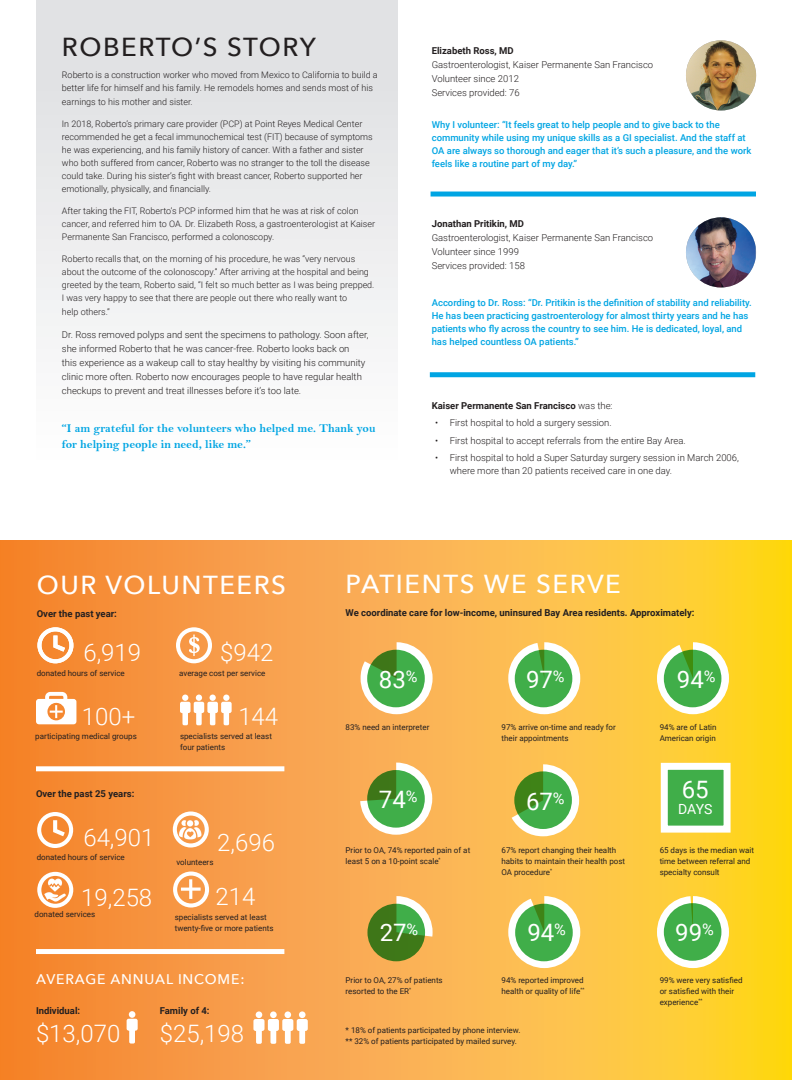
<style>
.page{position:relative;width:792px;height:1080px;background:#fff}
.page>*{position:absolute;margin:0;border:0;box-sizing:border-box;transform-origin:0 0}
.Subhead{font:500 26px "Avenir Next";letter-spacing:.06em;color:#fff}
.t1{font:500 26px "Avenir Next";letter-spacing:.055em;color:#231f20}
.Numbers{font:300 24px "Roboto";color:#fff}
.t2{font:24px "Roboto";color:#fff}
.t3{font:500 14px "Avenir Next";letter-spacing:.06em;color:#fff}
.t4{font:14px "Roboto";color:#fff}
.quotes{font:12px/15.5px "Bell MT Bold";color:#00a5e3}
.Body{font:300 9.5px/14px "Roboto";color:#231f20}
.Body-2{font:500 9.5px/13px "Roboto";color:#00a5e3}
.Body-3{font:700 9.5px "Roboto";color:#231f20}
.t5{font:300 9px/13px "Roboto";color:#231f20}
.Small_body{font:8px/11px "Roboto";color:#231f20}
.s1{font-weight:700}
.s2{font-weight:300}
</style>
<div class="page">
<div style="left:36px;top:0;width:361px;height:491px;background:linear-gradient(to bottom,#dddee0,#fff)"></div>
<svg style="left:0;top:540px;width:792px;height:540px;background:#faad41"></svg>
<svg style="left:396px;top:896px;width:37px;height:41px"></svg>
<svg style="left:360px;top:763px;width:72px;height:72px"></svg>
<img style="left:686px;top:217px;width:70px;height:70px">
<img style="left:686px;top:40px;width:70px;height:70px;border-radius:35px">
<div style="left:431px;top:192px;width:325px;height:5px;background:#00a5e3"></div>
<div style="left:430px;top:372px;width:325px;height:5px;background:#00a5e3"></div>
<svg style="left:37px;top:872px;width:36px;height:36px"></svg>
<img style="left:42px;top:879px;width:26px;height:26px">
<svg style="left:37px;top:812px;width:36px;height:36px"></svg>
<svg style="left:173px;top:811px;width:36px;height:37px"></svg>
<img style="left:173px;top:814px;width:34px;height:34px">
<svg style="left:173px;top:872px;width:36px;height:36px"></svg>
<div style="left:663px;top:764px;width:64px;height:65px;background:#40ae49"></div>
<div style="left:661px;top:763px;width:70px;height:70px;border:7px solid #fff"></div>
<svg style="left:36px;top:692px;width:40px;height:32px"></svg>
<svg style="left:176px;top:627px;width:36px;height:37px"></svg>
<svg style="left:180px;top:695px;width:52px;height:30px"></svg>
<div style="left:36px;top:766px;width:248px;height:5px;background:#fff"></div>
<div style="left:36px;top:949px;width:248px;height:5px;background:#fff"></div>
<svg style="left:361px;top:642px;width:72px;height:72px"></svg>
<svg style="left:367px;top:650px;width:58px;height:57px;background:#41a542"></svg>
<svg style="left:508px;top:642px;width:72px;height:72px"></svg>
<div style="left:515px;top:650px;width:57px;height:57px;background:#40ae49;border-radius:50%"></div>
<svg style="left:657px;top:642px;width:72px;height:72px"></svg>
<div style="left:664px;top:650px;width:57px;height:57px;background:#40ae49;border-radius:50%"></div>
<svg style="left:512px;top:764px;width:67px;height:72px"></svg>
<svg style="left:514px;top:771px;width:58px;height:58px;background:#43a03a"></svg>
<svg style="left:508px;top:896px;width:72px;height:72px"></svg>
<div style="left:515px;top:904px;width:58px;height:57px;background:#40ae49;border-radius:50%"></div>
<div style="left:657px;top:896px;width:72px;height:72px;background:#fff;border-radius:36px"></div>
<div style="left:664px;top:903px;width:57px;height:58px;background:#40ae49;border-radius:50%"></div>
<svg style="left:253px;top:1011px;width:55px;height:33px"></svg>
<svg style="left:127px;top:1011px;width:11px;height:33px"></svg>
<svg style="left:37px;top:627px;width:37px;height:37px"></svg>
<svg style="left:367px;top:770px;width:58px;height:58px;background:#43a13f"></svg>
<svg style="left:367px;top:904px;width:58px;height:57px;background:#408625"></svg>
<p class="t1" style="left:62px;top:25px;width:256px">ROBERTO’S STORY</p>
<p class="t5" style="left:62px;top:68px;width:317px">Roberto is a construction worker who moved from Mexico to California to build a better life for himself and his family. He remodels homes and sends most of his</p>
<p class="t5" style="left:62px;top:95px;width:132px">earnings to his mother and sister.</p>
<p class="t5" style="left:62px;top:117px;width:312px">In 2018, Roberto’s primary care provider (PCP) at Point Reyes Medical Center recommended he get a fecal immunochemical test (FIT) because of symptoms he was experiencing, and his family history of cancer. With a father and sister who both suffered from cancer, Roberto was no stranger to the toll the disease could take. During his sister’s fight with breast cancer, Roberto supported her emotionally, physically, and financially.</p>
<p class="t5" style="left:62px;top:204px;width:315px">After taking the FIT, Roberto’s PCP informed him that he was at risk of colon cancer, and referred him to OA. Dr. Elizabeth Ross, a gastroenterologist at Kaiser<br>Permanente San Francisco, performed a colonoscopy.</p>
<p class="t5" style="left:62px;top:252px;width:314px">Roberto recalls that, on the morning of his procedure, he was “very nervous about the outcome of the colonoscopy.” After arriving at the hospital and being greeted by the team, Roberto said, “I felt so much better as I was being prepped.<br>I was very happy to see that there are people out there who really want to</p>
<p class="t5" style="left:62px;top:305px;width:49px">help others.”</p>
<p class="Body" style="left:62px;top:327px;width:308px">Dr. Ross removed polyps and sent the specimens to pathology. Soon after, she informed Roberto that he was cancer-free. Roberto looks back on<br>this experience as a wakeup call to stay healthy by visiting his community clinic more often. Roberto now encourages people to have regular health checkups to prevent and treat illnesses before it’s too late.</p>
<p class="quotes" style="left:62px;top:421px;width:315px">“I am grateful for the volunteers who helped me. Thank you for helping people in need, like me.”</p>
<p class="Body" style="left:432px;top:44px;width:223px"><span class="s1">Elizabeth Ross, MD<br></span>Gastroenterologist, Kaiser Permanente San Francisco<br>Volunteer since 2012<br>Services provided: 76</p>
<p class="Body-2" style="left:432px;top:118px;width:321px">Why I volunteer: “It feels great to help people and to give back to the community while using my unique skills as a GI specialist. And the staff at OA are always so thorough and eager that it’s such a pleasure, and the work feels like a routine part of my day.”</p>
<p class="Body" style="left:432px;top:217px;width:223px"><span class="s1">Jonathan Pritikin, MD<br></span>Gastroenterologist, Kaiser Permanente San Francisco<br>Volunteer since 1999<br>Services provided: 158</p>
<p class="Body-2" style="left:432px;top:296px;width:322px">According to Dr. Ross: “Dr. Pritikin is the definition of stability and reliability.<br>He has been practicing gastroenterology for almost thirty years and he has patients who fly across the country to see him. He is dedicated, loyal, and has helped countless OA patients.”</p>
<p class="Body-3" style="left:432px;top:399px;width:182px">Kaiser Permanente San Francisco <span class="s2">was the:</span></p>
<p class="Body" style="left:435px;top:415px;width:178px">• First hospital to hold a surgery session.</p>
<p class="Body" style="left:435px;top:433px;width:252px">• First hospital to accept referrals from the entire Bay Area.</p>
<p class="Body" style="left:450px;top:451px;width:291px;line-height:13px;text-indent:-14px">• First hospital to hold a Super Saturday surgery session in March 2006, where more than 20 patients received care in one day.</p>
<p class="Subhead" style="left:37px;top:563px;width:251px">OUR VOLUNTEERS</p>
<p class="Body-3" style="left:37px;top:607px;width:82px">Over the past year:</p>
<p class="Numbers" style="left:83px;top:636px;width:59px">6,919</p>
<p class="Small_body" style="left:37px;top:667px;width:90px">donated hours of service</p>
<p class="Numbers" style="left:82px;top:699px;width:55px">100+</p>
<p class="Small_body" style="left:35px;top:731px;width:103px">participating medical groups</p>
<p class="Numbers" style="left:220px;top:636px;width:55px">$942</p>
<p class="Small_body" style="left:179px;top:667px;width:88px">average cost per service</p>
<p class="Numbers" style="left:238px;top:699px;width:41px">144</p>
<p class="Small_body" style="left:180px;top:731px;width:93px">specialists served at least four patients</p>
<p class="Body-3" style="left:36px;top:787px;width:100px">Over the past 25 years:</p>
<p class="Numbers" style="left:83px;top:820px;width:73px">64,901</p>
<p class="Small_body" style="left:37px;top:851px;width:90px">donated hours of service</p>
<p class="Numbers" style="left:217px;top:826px;width:59px">2,696</p>
<p class="Small_body" style="left:176px;top:856px;width:39px">volunteers</p>
<p class="Numbers" style="left:81px;top:881px;width:73px">19,258</p>
<p class="Small_body" style="left:35px;top:909px;width:62px">donated services</p>
<p class="Numbers" style="left:216px;top:880px;width:41px">214</p>
<p class="Small_body" style="left:175px;top:912px;width:100px">specialists served at least twenty-five or more patients</p>
<p class="t3" style="left:36px;top:967px;width:210px">AVERAGE ANNUAL INCOME:</p>
<p class="Body-3" style="left:36px;top:1004px;width:46px">Individual:</p>
<p class="Numbers" style="left:36px;top:1017px;width:86px">$13,070</p>
<p class="Body-3" style="left:160px;top:1003px;width:51px">Family of 4:</p>
<p class="Numbers" style="left:160px;top:1016px;width:86px">$25,198</p>
<p class="Subhead" style="left:346px;top:562px;width:277px">PATIENTS WE SERVE</p>
<p class="Body-3" style="left:346px;top:606px;width:350px">We coordinate care for low-income, uninsured Bay Area residents. Approximately:</p>
<p class="t2" style="left:379px;top:663px;width:40px">83<sup>%</sup></p>
<p class="t2" style="left:526px;top:663px;width:40px">97<sup>%</sup></p>
<p class="t2" style="left:677px;top:663px;width:40px">94<sup>%</sup></p>
<p class="Small_body" style="left:346px;top:722px;width:85px">83% need an interpreter</p>
<p class="Small_body" style="left:502px;top:722px;width:116px">97% arrive on-time and ready for their appointments</p>
<p class="Small_body" style="left:660px;top:722px;width:58px">94% are of Latin<br>American origin</p>
<p class="t2" style="left:379px;top:783px;width:40px">74<sup>%</sup></p>
<p class="t2" style="left:526px;top:784px;width:40px">67<sup>%</sup></p>
<p class="t2" style="left:682px;top:773px;width:28px">65</p>
<p class="t4" style="left:678px;top:800px;width:36px">DAYS</p>
<p class="Small_body" style="left:346px;top:844px;width:126px">Prior to OA, 74% reported pain of at least 5 on a 10-point scale<sup>*</sup></p>
<p class="Small_body" style="left:502px;top:844px;width:125px">67% report changing their health habits to maintain their health post<br>OA procedure<sup>*</sup></p>
<p class="Small_body" style="left:660px;top:844px;width:96px">65 days is the median wait time between referral and specialty consult</p>
<p class="t2" style="left:380px;top:916px;width:40px">27<sup>%</sup></p>
<p class="Small_body" style="left:346px;top:974px;width:99px">Prior to OA, 27% of patients resorted to the ER<sup>*</sup></p>
<p class="t2" style="left:527px;top:916px;width:40px">94<sup>%</sup></p>
<p class="t2" style="left:675px;top:916px;width:40px">99<sup>%</sup></p>
<p class="Small_body" style="left:502px;top:974px;width:84px">94% reported improved health or quality of life<sup>**</sup></p>
<p class="Small_body" style="left:660px;top:974px;width:84px">99% were very satisfied or satisfied with their experience<sup>**</sup></p>
<p class="Small_body" style="left:346px;top:1024px;width:176px">* 18% of patients participated by phone interview.</p>
<p class="Small_body" style="left:346px;top:1035px;width:173px">** 32% of patients participated by mailed survey.</p>
</div>
